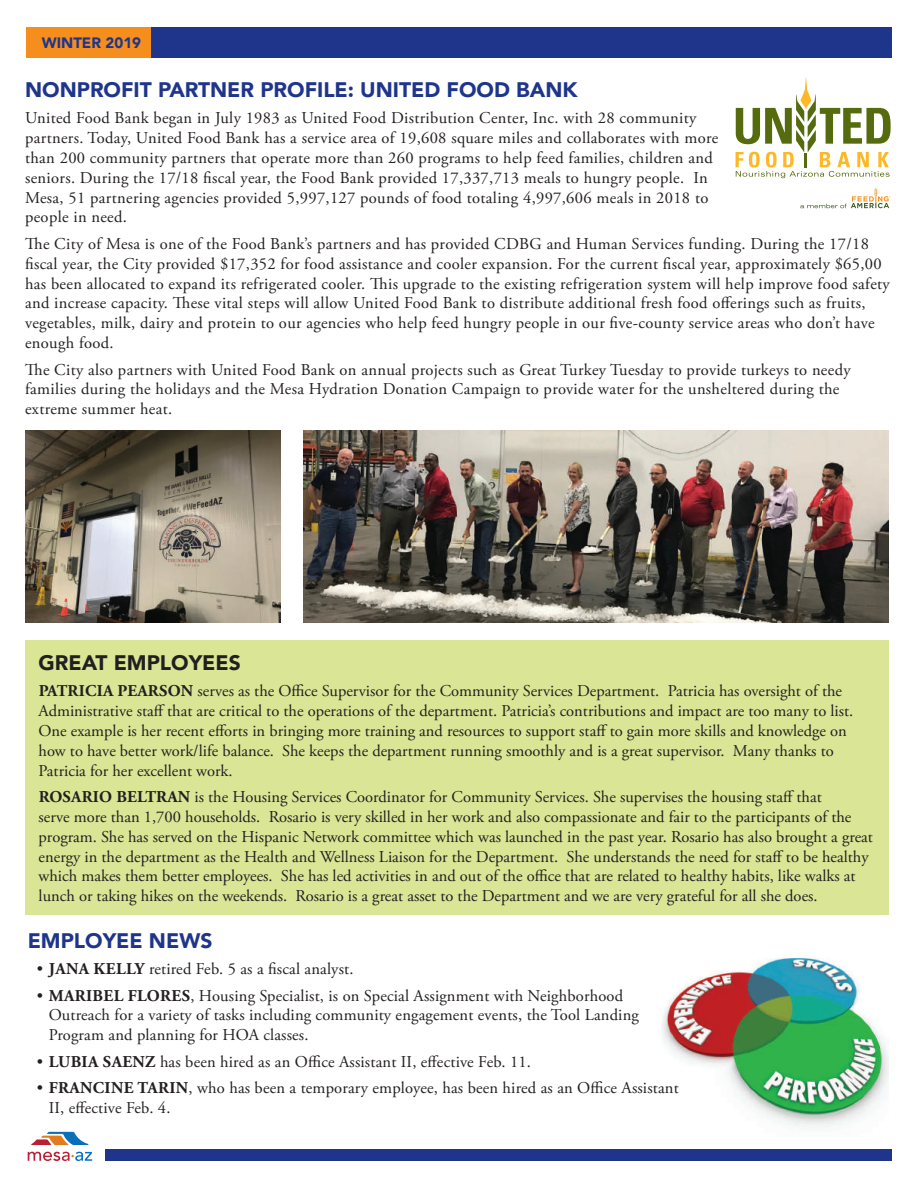
<style>
.page{position:relative;width:918px;height:1188px;background:#fff}
.page>*{position:absolute;margin:0;border:0;box-sizing:border-box;transform-origin:0 0}
.t1{font:900 21px "Avenir LT";color:#1e358b}
.t2{font:900 21px "Avenir LT";color:#231f20}
.t3{font:16.5px/19.8px "Adobe Garamond Pro";letter-spacing:.01em;color:#231f20}
.t4{font:900 15px "Avenir LT";color:#1e358b}
.s1{font-weight:700}
</style>
<div class="page">
<div style="left:151px;top:27px;width:740px;height:31px;background:#1e358b"></div>
<div style="left:27px;top:27px;width:124px;height:31px;background:#f68e1e"></div>
<div style="left:105px;top:1149px;width:787px;height:12px;background:#1e358b"></div>
<svg style="left:31px;top:1132px;width:57px;height:13px"></svg>
<svg style="left:28px;top:1152px;width:64px;height:9px"></svg>
<div style="left:25px;top:641px;width:864px;height:274px;background:#dae695"></div>
<img style="left:662px;top:958px;width:227px;height:170px">
<svg style="left:800px;top:188px;width:91px;height:20px"></svg>
<svg style="left:736px;top:77px;width:155px;height:101px"></svg>
<img style="left:303px;top:431px;width:586px;height:191px">
<img style="left:25px;top:431px;width:256px;height:191px">
<p class="t4" style="left:42px;top:34px;width:101px">WINTER 2019</p>
<p class="t1" style="left:25px;top:77px;width:554px">NONPROFIT PARTNER PROFILE: UNITED FOOD BANK</p>
<p class="t3" style="left:25px;top:109px;width:695px">United Food Bank began in July 1983 as United Food Distribution Center, Inc. with 28 community partners. Today, United Food Bank has a service area of 19,608 square miles and collaborates with more than 200 community partners that operate more than 260 programs to help feed families, children and seniors. During the 17/18 fiscal year, the Food Bank provided 17,337,713 meals to hungry people. In Mesa, 51 partnering agencies provided 5,997,127 pounds of food totaling 4,997,606 meals in 2018 to people in need.</p>
<p class="t3" style="left:25px;top:234px;width:866px">The City of Mesa is one of the Food Bank’s partners and has provided CDBG and Human Services funding. During the 17/18 fiscal year, the City provided $17,352 for food assistance and cooler expansion. For the current fiscal year, approximately $65,00 has been allocated to expand its refrigerated cooler. This upgrade to the existing refrigeration system will help improve food safety and increase capacity. These vital steps will allow United Food Bank to distribute additional fresh food offerings such as fruits, vegetables, milk, dairy and protein to our agencies who help feed hungry people in our five-county service areas who don’t have enough food.</p>
<p class="t3" style="left:25px;top:360px;width:827px">The City also partners with United Food Bank on annual projects such as Great Turkey Tuesday to provide turkeys to needy families during the holidays and the Mesa Hydration Donation Campaign to provide water for the unsheltered during the extreme summer heat.</p>
<p class="t2" style="left:39px;top:650px;width:204px">GREAT EMPLOYEES</p>
<p class="t3" style="left:39px;top:682px;width:816px"><span class="s1">PATRICIA PEARSON</span> serves as the Office Supervisor for the Community Services Department. Patricia has oversight of the Administrative staff that are critical to the operations of the department. Patricia’s contributions and impact are too many to list.<br>One example is her recent efforts in bringing more training and resources to support staff to gain more skills and knowledge on how to have better work/life balance. She keeps the department running smoothly and is a great supervisor. Many thanks to Patricia for her excellent work.</p>
<p class="t3" style="left:39px;top:788px;width:836px"><span class="s1">ROSARIO BELTRAN</span> is the Housing Services Coordinator for Community Services. She supervises the housing staff that<br>serve more than 1,700 households. Rosario is very skilled in her work and also compassionate and fair to the participants of the program. She has served on the Hispanic Network committee which was launched in the past year. Rosario has also brought a great energy in the department as the Health and Wellness Liaison for the Department. She understands the need for staff to be healthy which makes them better employees. She has led activities in and out of the office that are related to healthy habits, like walks at lunch or taking hikes on the weekends. Rosario is a great asset to the Department and we are very grateful for all she does.</p>
<p class="t1" style="left:28px;top:928px;width:186px">EMPLOYEE NEWS</p>
<p class="t3" style="left:37px;top:960px;width:318px">• <span class="s1">JANA KELLY</span> retired Feb. 5 as a fiscal analyst.</p>
<p class="t3" style="left:49px;top:986px;width:592px;text-indent:-12px">• <span class="s1">MARIBEL FLORES</span>, Housing Specialist, is on Special Assignment with Neighborhood<br>Outreach for a variety of tasks including community engagement events, the Tool Landing<br>Program and planning for HOA classes.</p>
<p class="t3" style="left:37px;top:1052px;width:496px">• <span class="s1">LUBIA SAENZ</span> has been hired as an Office Assistant II, effective Feb. 11.</p>
<p class="t3" style="left:49px;top:1079px;width:632px;text-indent:-12px">• <span class="s1">FRANCINE TARIN</span>, who has been a temporary employee, has been hired as an Office Assistant<br>II, effective Feb. 4.</p>
</div>
